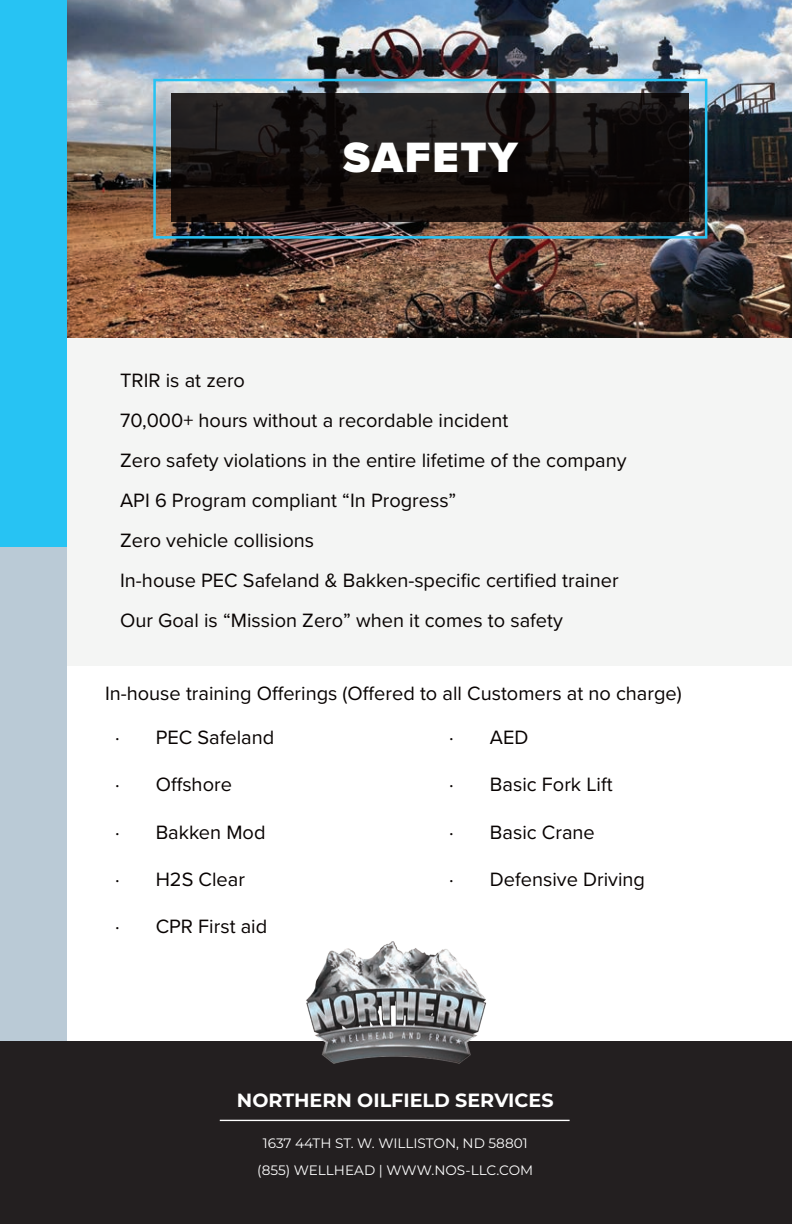
<style>
.page{position:relative;width:792px;height:1224px;background:#fff}
.page>*{position:absolute;margin:0;border:0;box-sizing:border-box;transform-origin:0 0}
.t1{font:900 58px "Montserrat";color:#fff}
.t2{font:900 44px "Proxima Nova";letter-spacing:.04em;color:#fff}
.t3{font:20px/40px "Proxima Nova";color:#080302}
.t4{font:700 19.2px "Montserrat";color:#fff}
.t5{font:13.6px/27.2px "Montserrat";color:#fff;text-align:center}
</style>
<div class="page">
<div style="left:0;top:328px;width:792px;height:338px;background:#f4f5f4"></div>
<img style="left:67px;top:0;width:725px;height:338px">
<svg style="left:172px;top:94px;width:517px;height:128px;background:#181312"></svg>
<div style="left:153px;top:79px;width:554px;height:160px;border:3px solid #27c3f3"></div>
<div style="left:0;top:547px;width:66px;height:677px;background:#bacad6"></div>
<div style="left:0;top:0;width:66px;height:547px;background:#27c3f3"></div>
<div style="left:0;top:1041px;width:792px;height:183px;background:#231f20"></div>
<hr style="left:220px;top:1120px;width:350px;height:1px;background:#fff">
<img style="left:306px;top:941px;width:181px;height:123px">
<h1 class="t1" style="left:278px;top:110px;width:307px">SERVICES</h1>
<h2 class="t2" style="left:343px;top:125px;width:176px">SAFETY</h2>
<p class="t3" style="left:120px;top:360px;width:508px">TRIR is at zero<br>70,000+ hours without a recordable incident<br>Zero safety violations in the entire lifetime of the company API 6 Program compliant “In Progress”<br>Zero vehicle collisions<br>In-house PEC Safeland &amp; Bakken-specific certified trainer Our Goal is “Mission Zero” when it comes to safety</p>
<p class="t3" style="left:105px;top:672px;width:578px">In-house training Offerings (Offered to all Customers at no charge)</p>
<p class="t3" style="left:115px;top:717px;width:161px">· PEC Safeland</p>
<p class="t3" style="left:115px;top:764px;width:118px">· Offshore</p>
<p class="t3" style="left:115px;top:811px;width:152px">· Bakken Mod</p>
<p class="t3" style="left:115px;top:858px;width:132px">· H2S Clear</p>
<p class="t3" style="left:115px;top:906px;width:154px">· CPR First aid</p>
<p class="t3" style="left:449px;top:717px;width:81px">· AED</p>
<p class="t3" style="left:449px;top:764px;width:165px">· Basic Fork Lift</p>
<p class="t3" style="left:449px;top:811px;width:147px">· Basic Crane</p>
<p class="t3" style="left:449px;top:858px;width:197px">· Defensive Driving</p>
<p class="t4" style="left:237px;top:1087px;width:318px">NORTHERN OILFIELD SERVICES</p>
<p class="t5" style="left:257px;top:1129px;width:278px">1637 44TH ST. W. WILLISTON, ND 58801 (855) WELLHEAD | WWW.NOS-LLC.COM</p>
</div>
